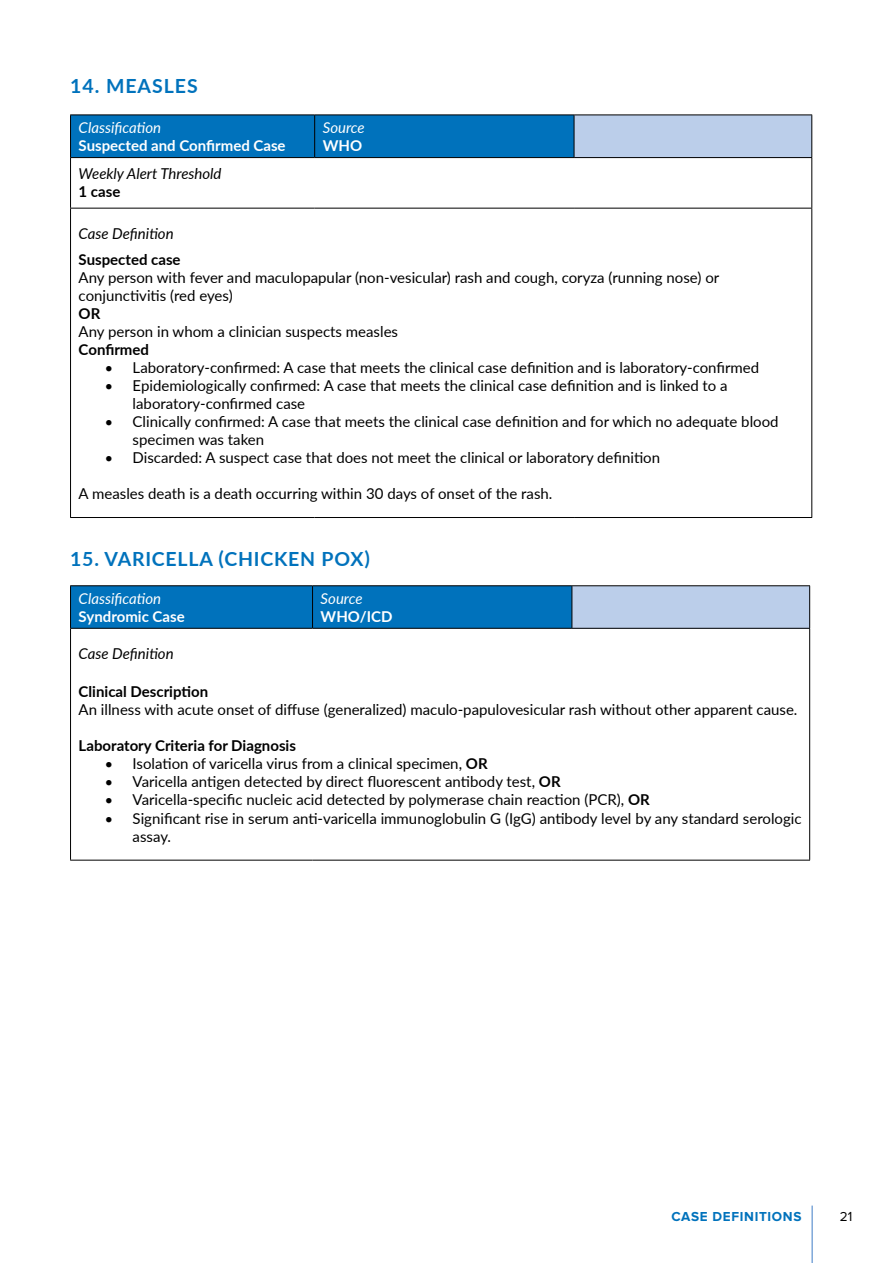
<style>
.page{position:relative;width:893px;height:1263px;background:#fff}
.page>*{position:absolute;margin:0;border:0;box-sizing:border-box;transform-origin:0 0}
.t1{font:700 19.5px "Lato";letter-spacing:.04em;color:#0072bc}
.t2{font:15px/18px "Lato";color:#000}
.t3{font:700 15px "Lato";color:#000}
.t4{font:700 15px "Lato";color:#fff}
.t5{font:italic 15px "Lato";color:#000}
.t6{font:italic 15px "Lato";color:#fff}
.t7{font:700 13.5px "Proxima Nova";letter-spacing:.05em;color:#0072bc}
.t8{font:13.5px "Proxima Nova";color:#000}
.s1{font-weight:700}
</style>
<div class="page">
<hr style="left:811px;top:1205px;width:2px;height:58px;background:#7fa8d9">
<div style="left:71px;top:116px;width:503px;height:41px;background:#0072bc"></div>
<div style="left:574px;top:115px;width:238px;height:43px;background:#bbceea"></div>
<hr style="left:70px;top:115px;width:245px;height:1px;background:#000">
<hr style="left:70px;top:115px;width:1px;height:42px;background:#000">
<hr style="left:315px;top:115px;width:259px;height:1px;background:#000">
<hr style="left:314px;top:115px;width:1px;height:42px;background:#000">
<hr style="left:574px;top:115px;width:238px;height:1px;background:#000">
<hr style="left:574px;top:115px;width:1px;height:42px;background:#000">
<hr style="left:811px;top:115px;width:1px;height:42px;background:#000">
<hr style="left:70px;top:157px;width:245px;height:1px;background:#000">
<hr style="left:70px;top:158px;width:1px;height:50px;background:#000">
<hr style="left:315px;top:157px;width:259px;height:1px;background:#000">
<hr style="left:574px;top:157px;width:238px;height:1px;background:#000">
<hr style="left:811px;top:158px;width:1px;height:50px;background:#000">
<hr style="left:70px;top:208px;width:245px;height:1px;background:#000">
<hr style="left:70px;top:208px;width:1px;height:309px;background:#000">
<hr style="left:315px;top:208px;width:259px;height:1px;background:#000">
<hr style="left:574px;top:208px;width:238px;height:1px;background:#000">
<hr style="left:811px;top:208px;width:1px;height:309px;background:#000">
<hr style="left:70px;top:517px;width:245px;height:1px;background:#000">
<hr style="left:315px;top:517px;width:259px;height:1px;background:#000">
<hr style="left:574px;top:517px;width:238px;height:1px;background:#000">
<div style="left:71px;top:586px;width:501px;height:42px;background:#0072bc"></div>
<div style="left:572px;top:586px;width:238px;height:42px;background:#bbceea"></div>
<hr style="left:70px;top:585px;width:243px;height:1px;background:#000">
<hr style="left:70px;top:586px;width:1px;height:42px;background:#000">
<hr style="left:313px;top:585px;width:259px;height:1px;background:#000">
<hr style="left:312px;top:586px;width:1px;height:42px;background:#000">
<hr style="left:572px;top:585px;width:238px;height:1px;background:#000">
<hr style="left:572px;top:586px;width:1px;height:42px;background:#000">
<hr style="left:809px;top:586px;width:1px;height:42px;background:#000">
<hr style="left:70px;top:628px;width:243px;height:1px;background:#000">
<hr style="left:70px;top:629px;width:1px;height:231px;background:#000">
<hr style="left:313px;top:628px;width:259px;height:1px;background:#000">
<hr style="left:572px;top:628px;width:238px;height:1px;background:#000">
<hr style="left:809px;top:629px;width:1px;height:231px;background:#000">
<hr style="left:70px;top:860px;width:243px;height:1px;background:#000">
<hr style="left:313px;top:860px;width:259px;height:1px;background:#000">
<hr style="left:572px;top:860px;width:238px;height:1px;background:#000">
<h1 class="t1" style="left:70px;top:71px;width:129px">14. MEASLES</h1>
<p class="t6" style="left:79px;top:117px;width:84px">Classification</p>
<p class="t4" style="left:79px;top:135px;width:208px">Suspected and Confirmed Case</p>
<p class="t6" style="left:323px;top:117px;width:43px">Source</p>
<p class="t4" style="left:323px;top:135px;width:41px">WHO</p>
<p class="t5" style="left:79px;top:163px;width:144px">Weekly Alert Threshold</p>
<p class="t3" style="left:79px;top:181px;width:43px">1 case</p>
<p class="t5" style="left:79px;top:222px;width:97px">Case Definition</p>
<p class="t3" style="left:79px;top:249px;width:104px">Suspected case</p>
<p class="t2" style="left:79px;top:268px;width:642px">Any person with fever and maculopapular (non-vesicular) rash and cough, coryza (running nose) or conjunctivitis (red eyes)</p>
<p class="t3" style="left:79px;top:303px;width:23px">OR</p>
<p class="t2" style="left:79px;top:322px;width:321px">Any person in whom a clinician suspects measles</p>
<p class="t3" style="left:79px;top:339px;width:72px">Confirmed</p>
<p class="t2" style="left:106px;top:358px;width:655px">• Laboratory-confirmed: A case that meets the clinical case definition and is laboratory-confirmed</p>
<p class="t2" style="left:133px;top:376px;width:597px;text-indent:-27px">• Epidemiologically confirmed: A case that meets the clinical case definition and is linked to a laboratory-confirmed case</p>
<p class="t2" style="left:133px;top:412px;width:647px;text-indent:-27px">• Clinically confirmed: A case that meets the clinical case definition and for which no adequate blood specimen was taken</p>
<p class="t2" style="left:106px;top:448px;width:556px">• Discarded: A suspect case that does not meet the clinical or laboratory definition</p>
<p class="t2" style="left:79px;top:484px;width:475px">A measles death is a death occurring within 30 days of onset of the rash.</p>
<h1 class="t1" style="left:70px;top:544px;width:301px">15. VARICELLA (CHICKEN POX)</h1>
<p class="t6" style="left:79px;top:588px;width:84px">Classification</p>
<p class="t4" style="left:79px;top:605px;width:108px">Syndromic Case</p>
<p class="t6" style="left:321px;top:588px;width:43px">Source</p>
<p class="t4" style="left:321px;top:605px;width:73px">WHO/ICD</p>
<p class="t5" style="left:79px;top:643px;width:97px">Case Definition</p>
<p class="t3" style="left:79px;top:680px;width:131px">Clinical Description</p>
<p class="t2" style="left:79px;top:699px;width:720px">An illness with acute onset of diffuse (generalized) maculo-papulovesicular rash without other apparent cause.</p>
<p class="t3" style="left:79px;top:734px;width:219px">Laboratory Criteria for Diagnosis</p>
<p class="t2" style="left:106px;top:754px;width:384px">• Isolation of varicella virus from a clinical specimen, <span class="s1">OR</span></p>
<p class="t2" style="left:106px;top:772px;width:457px">• Varicella antigen detected by direct fluorescent antibody test, <span class="s1">OR</span></p>
<p class="t2" style="left:106px;top:790px;width:546px">• Varicella-specific nucleic acid detected by polymerase chain reaction (PCR), <span class="s1">OR</span></p>
<p class="t2" style="left:133px;top:808px;width:670px;text-indent:-27px">• Significant rise in serum anti-varicella immunoglobulin G (IgG) antibody level by any standard serologic assay.</p>
<p class="t7" style="left:671px;top:1211px;width:132px">CASE DEFINITIONS</p>
<p class="t8" style="left:840px;top:1209px;width:14px">21</p>
</div>
